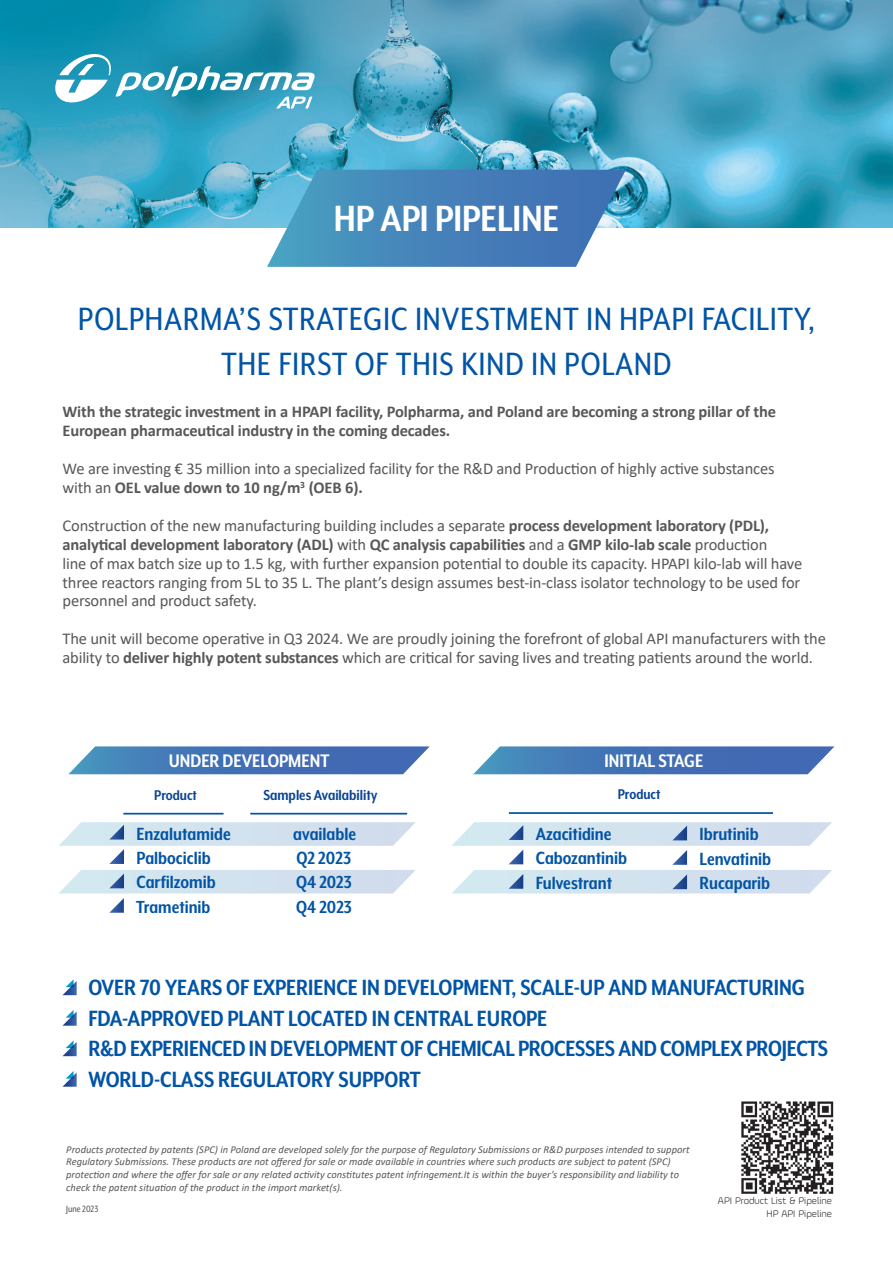
<style>
.page{position:relative;width:893px;height:1263px;background:#fff}
.page>*{position:absolute;margin:0;border:0;box-sizing:border-box;transform-origin:0 0}
.t1{font:700 42px "Mr Eaves XL Mod Nar OT";color:#fff}
.t2{font:37.2px/44.5px "Mr Eaves XL Mod Nar OT";letter-spacing:.03em;color:#0154a6;text-align:center}
.t3{font:700 25.35px/30.5px "Mr Eaves XL Mod Nar OT";color:#0154a6}
.t4{font:700 21px "Mr Eaves XL Mod Nar OT";color:#fff}
.t5{font:700 20.4px/24.5px "Mr Eaves XL Mod Nar OT";color:#0154a6}
.t6{font:700 20.1px "Mr Eaves XL Mod Nar OT";color:#0154a6}
.t7{font:700 16.8px "Mr Eaves XL Mod Nar OT";color:#094594}
.t8{font:16.5px/18.9px "Calibri";letter-spacing:-.01em;color:#57585a}
.t9{font:700 16.5px/18.9px "Calibri";letter-spacing:-.01em;color:#57585a}
.t10{font:700 16.2px "Mr Eaves XL Mod Nar OT";color:#094594}
.t11{font:italic 10.5px/12.6px "Calibri";color:#57585a}
.t12{font:10.5px "Mr Eaves XL Mod Nar OT";color:#57585a}
.t13{font:300 10.2px/12.5px "Ample Soft Pro";color:#231f20;text-align:right}
.s1{font-weight:700}
</style>
<div class="page">
<svg style="left:59px;top:822px;width:357px;height:42px"></svg>
<svg style="left:59px;top:870px;width:356px;height:43px"></svg>
<hr style="left:123px;top:813px;width:101px;height:1px;background:#0154a6">
<hr style="left:250px;top:813px;width:157px;height:1px;background:#0154a6">
<svg style="left:69px;top:746px;width:361px;height:28px;background:#5380bc"></svg>
<svg style="left:473px;top:746px;width:361px;height:28px;background:#5380bc"></svg>
<hr style="left:509px;top:812px;width:264px;height:2px;background:#0154a6">
<svg style="left:452px;top:822px;width:380px;height:71px"></svg>
<img style="left:0;top:0;width:893px;height:227px">
<svg style="left:55px;top:51px;width:260px;height:58px"></svg>
<svg style="left:63px;top:979px;width:14px;height:16px"></svg>
<svg style="left:63px;top:1010px;width:14px;height:16px"></svg>
<svg style="left:63px;top:1040px;width:14px;height:16px"></svg>
<svg style="left:63px;top:1071px;width:14px;height:16px"></svg>
<svg style="left:267px;top:170px;width:359px;height:97px;background:#528ec0"></svg>
<img style="left:741px;top:1101px;width:93px;height:93px">
<h1 class="t1" style="left:334px;top:196px;width:227px">HP API PIPELINE</h1>
<h2 class="t2" style="left:78px;top:296px;width:738px">POLPHARMA’S STRATEGIC INVESTMENT IN HPAPI FACILITY,<br>THE FIRST OF THIS KIND IN POLAND</h2>
<p class="t9" style="left:63px;top:402px;width:715px">With the strategic investment in a HPAPI facility, Polpharma, and Poland are becoming a strong pillar of the<br>European pharmaceutical industry in the coming decades.</p>
<p class="t8" style="left:63px;top:459px;width:713px">We are investing € 35 million into a specialized facility for the R&amp;D and Production of highly active substances with an <span class="s1">OEL value down to 10 ng/m</span><sup>3</sup> <span class="s1">(OEB 6).</span></p>
<p class="t8" style="left:63px;top:515px;width:741px">Construction of the new manufacturing building includes a separate <span class="s1">process development laboratory (PDL), analytical development laboratory (ADL)</span> with <span class="s1">QC analysis capabilities</span> and a <span class="s1">GMP kilo-lab scale</span> production<br>line of max batch size up to 1.5 kg, with further expansion potential to double its capacity. HPAPI kilo-lab will have three reactors ranging from 5L to 35 L. The plant’s design assumes best-in-class isolator technology to be used for personnel and product safety.</p>
<p class="t8" style="left:63px;top:629px;width:765px">The unit will become operative in Q3 2024. We are proudly joining the forefront of global API manufacturers with the ability to <span class="s1">deliver highly potent substances</span> which are critical for saving lives and treating patients around the world.</p>
<p class="t4" style="left:169px;top:749px;width:162px">UNDER DEVELOPMENT</p>
<p class="t4" style="left:604px;top:749px;width:100px">INITIAL STAGE</p>
<p class="t10" style="left:618px;top:786px;width:44px">Product</p>
<p class="t5" style="left:536px;top:821px;width:93px">Azacitidine<br>Cabozantinib<br>Fulvestrant</p>
<p class="t5" style="left:700px;top:822px;width:73px">Ibrutinib<br>Lenvatinib<br>Rucaparib</p>
<p class="t10" style="left:154px;top:786px;width:44px">Product</p>
<p class="t7" style="left:263px;top:786px;width:115px">Samples Availability</p>
<p class="t5" style="left:137px;top:821px;width:96px">Enzalutamide</p>
<p class="t5" style="left:293px;top:821px;width:64px">available</p>
<p class="t5" style="left:137px;top:845px;width:76px">Palbociclib</p>
<p class="t5" style="left:296px;top:845px;width:56px">Q2 2023</p>
<p class="t5" style="left:137px;top:870px;width:81px">Carfilzomib</p>
<p class="t6" style="left:296px;top:871px;width:57px">Q4 2023</p>
<p class="t6" style="left:136px;top:896px;width:76px">Trametinib</p>
<p class="t6" style="left:296px;top:896px;width:57px">Q4 2023</p>
<h3 class="t3" style="left:88px;top:972px;width:741px">OVER 70 YEARS OF EXPERIENCE IN DEVELOPMENT, SCALE-UP AND MANUFACTURING FDA-APPROVED PLANT LOCATED IN CENTRAL EUROPE<br>R&amp;D EXPERIENCED IN DEVELOPMENT OF CHEMICAL PROCESSES AND COMPLEX PROJECTS WORLD-CLASS REGULATORY SUPPORT</h3>
<p class="t11" style="left:66px;top:1142px;width:625px">Products protected by patents (SPC) in Poland are developed solely for the purpose of Regulatory Submissions or R&amp;D purposes intended to support Regulatory Submissions. These products are not offered for sale or made available in countries where such products are subject to patent (SPC) protection and where the offer for sale or any related activity constitutes patent infringement.It is within the buyer’s responsibility and liability to check the patent situation of the product in the import market(s).</p>
<p class="t12" style="left:66px;top:1203px;width:34px">June 2023</p>
<p class="t13" style="left:718px;top:1194px;width:116px">API Product List &amp; Pipeline<br>HP API Pipeline</p>
</div>
